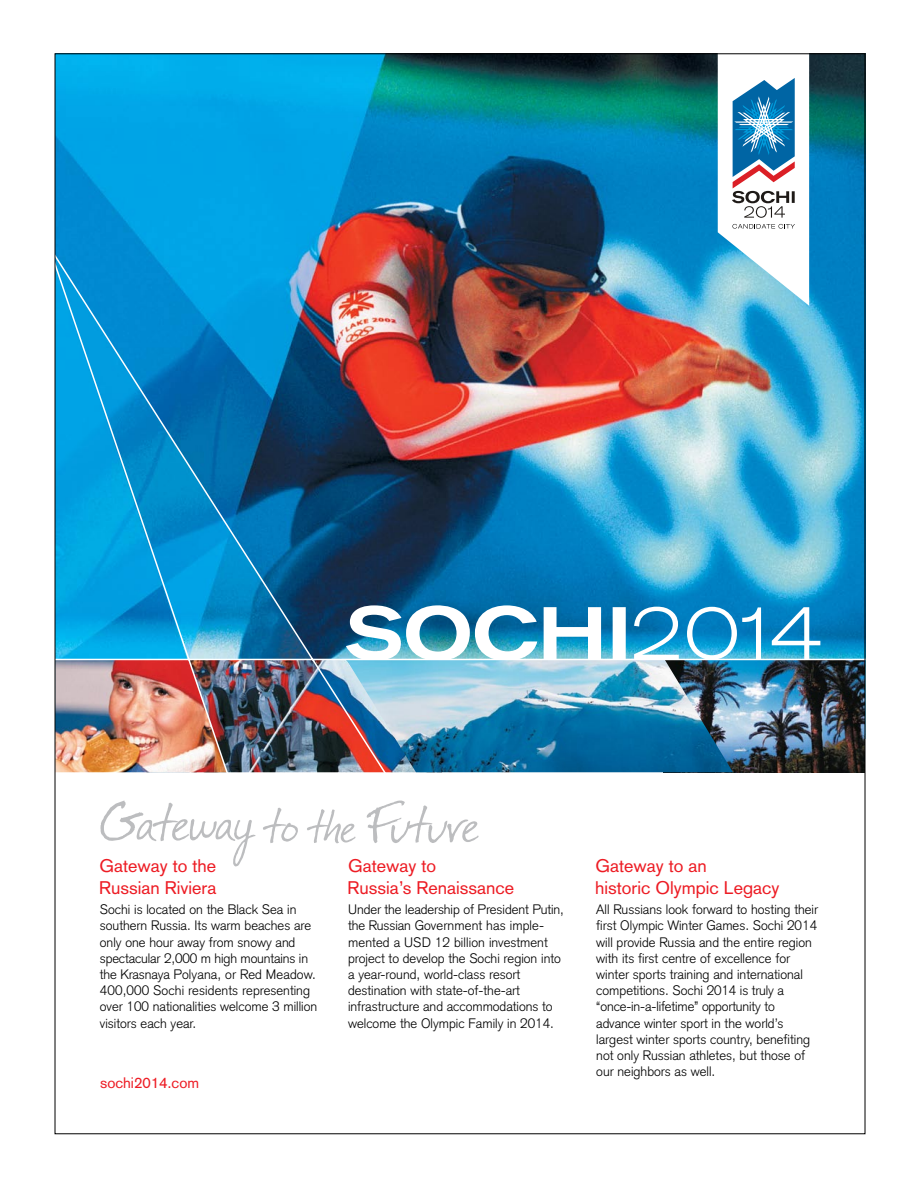
<style>
.page{position:relative;width:918px;height:1188px;background:#fff}
.page>*{position:absolute;margin:0;border:0;box-sizing:border-box;transform-origin:0 0}
.t1{font:18px/21.6px "Akzidenz Grotesk";color:#ed1c24}
.t2{font:15px "Akzidenz Grotesk";color:#ed1c24}
.t3{font:300 13.5px/16.2px "Akzidenz Grotesk";color:#000}
</style>
<div class="page">
<img style="left:57px;top:55px;width:806px;height:180px">
<svg style="left:718px;top:55px;width:91px;height:180px"></svg>
<img style="left:54px;top:235px;width:812px;height:826px">
<svg style="left:100px;top:801px;width:156px;height:65px"></svg>
<svg style="left:367px;top:801px;width:112px;height:42px"></svg>
<svg style="left:263px;top:808px;width:35px;height:35px"></svg>
<svg style="left:307px;top:809px;width:49px;height:34px"></svg>
<h1 class="t1" style="left:99px;top:855px;width:119px">Gateway to the<br>Russian Riviera</h1>
<h1 class="t1" style="left:348px;top:855px;width:168px">Gateway to<br>Russia’s Renaissance</h1>
<h1 class="t1" style="left:595px;top:855px;width:186px">Gateway to an<br>historic Olympic Legacy</h1>
<p class="t3" style="left:100px;top:901px;width:219px">Sochi is located on the Black Sea in southern Russia. Its warm beaches are only one hour away from snowy and spectacular 2,000 m high mountains in the Krasnaya Polyana, or Red Meadow.<br>400,000 Sochi residents representing over 100 nationalities welcome 3 million visitors each year.</p>
<p class="t3" style="left:348px;top:901px;width:217px">Under the leadership of President Putin, the Russian Government has imple&shy;mented a USD 12 billion investment project to develop the Sochi region into a year-round, world-class resort destination with state-of-the-art infrastructure and accommodations to welcome the Olympic Family in 2014.</p>
<p class="t3" style="left:596px;top:901px;width:223px">All Russians look forward to hosting their first Olympic Winter Games. Sochi 2014 will provide Russia and the entire region with its first centre of excellence for winter sports training and international competitions. Sochi 2014 is truly a “once-in-a-lifetime” opportunity to advance winter sport in the world’s largest winter sports country, benefiting not only Russian athletes, but those of our neighbors as well.</p>
<p class="t2" style="left:100px;top:1073px;width:100px">sochi2014.com</p>
</div>
